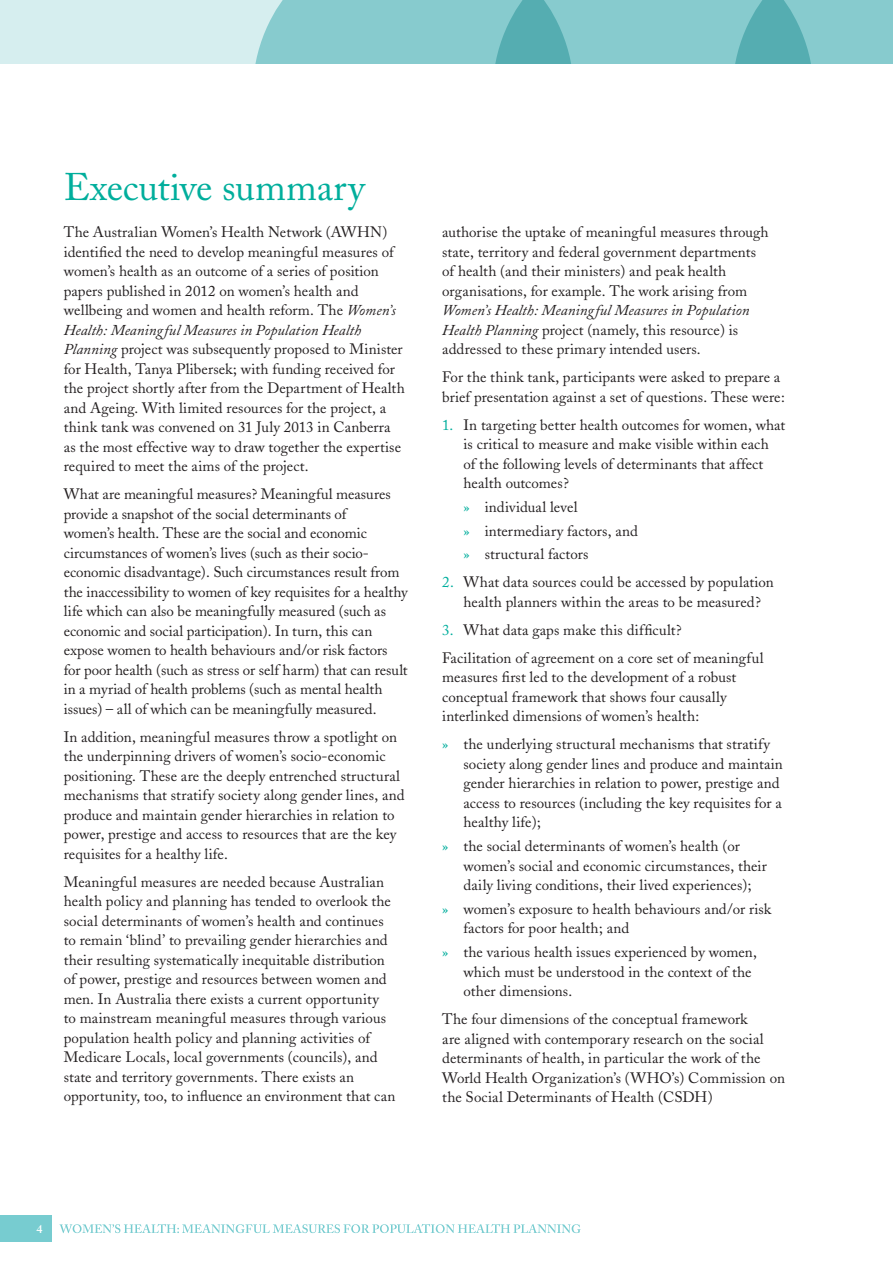
<style>
.page{position:relative;width:893px;height:1263px;background:#fff}
.page>*{position:absolute;margin:0;border:0;box-sizing:border-box;transform-origin:0 0}
.t1{font:38.25px "Adobe Caslon";color:#00ae9c}
.t2{font:15px/19.5px "Adobe Caslon";letter-spacing:.005em;color:#231f20}
.t3{font:600 12px "Adobe Caslon";color:#fff}
.s1{font-style:italic}
.s2{color:#00ae9d}
</style>
<div class="page">
<div style="left:0;top:0;width:893px;height:64px;background:#d6eeef"></div>
<svg style="left:255px;top:0;width:638px;height:64px"></svg>
<svg style="left:59px;top:1224px;width:522px;height:9px"></svg>
<div style="left:0;top:1215px;width:51px;height:27px;background:#77ccd0"></div>
<h1 class="t1" style="left:64px;top:164px;width:302px">Executive summary</h1>
<p class="t2" style="left:64px;top:222px;width:343px">The Australian Women’s Health Network (AWHN) identified the need to develop meaningful measures of women’s health as an outcome of a series of position papers published in 2012 on women’s health and wellbeing and women and health reform. The <span class="s1">Women’s Health: Meaningful Measures in Population Health Planning</span> project was subsequently proposed to Minister for Health, Tanya Plibersek; with funding received for the project shortly after from the Department of Health and Ageing. With limited resources for the project, a think tank was convened on 31 July 2013 in Canberra as the most effective way to draw together the expertise required to meet the aims of the project.</p>
<p class="t2" style="left:64px;top:484px;width:345px">What are meaningful measures? Meaningful measures provide a snapshot of the social determinants of<br>women’s health. These are the social and economic circumstances of women’s lives (such as their socio&shy;economic disadvantage). Such circumstances result from the inaccessibility to women of key requisites for a healthy life which can also be meaningfully measured (such as economic and social participation). In turn, this can expose women to health behaviours and/or risk factors for poor health (such as stress or self harm) that can result in a myriad of health problems (such as mental health issues) – all of which can be meaningfully measured.</p>
<p class="t2" style="left:64px;top:727px;width:342px">In addition, meaningful measures throw a spotlight on the underpinning drivers of women’s socio-economic positioning. These are the deeply entrenched structural mechanisms that stratify society along gender lines, and produce and maintain gender hierarchies in relation to power, prestige and access to resources that are the key requisites for a healthy life.</p>
<p class="t2" style="left:64px;top:872px;width:333px">Meaningful measures are needed because Australian health policy and planning has tended to overlook the social determinants of women’s health and continues to remain ‘blind’ to prevailing gender hierarchies and their resulting systematically inequitable distribution of power, prestige and resources between women and men. In Australia there exists a current opportunity<br>to mainstream meaningful measures through various population health policy and planning activities of Medicare Locals, local governments (councils), and state and territory governments. There exists an opportunity, too, to influence an environment that can</p>
<p class="t2" style="left:442px;top:222px;width:328px">authorise the uptake of meaningful measures through state, territory and federal government departments of health (and their ministers) and peak health organisations, for example. The work arising from</p>
<p class="t2" style="left:442px;top:300px;width:309px"><span class="s1">Women’s Health: Meaningful Measures in Population<br>Health Planning</span> project (namely, this resource) is addressed to these primary intended users.</p>
<p class="t2" style="left:442px;top:367px;width:344px">For the think tank, participants were asked to prepare a brief presentation against a set of questions. These were:</p>
<p class="t2" style="left:463px;top:415px;width:323px;text-indent:-21px"><span class="s2">1.</span> In targeting better health outcomes for women, what is critical to measure and make visible within each<br>of the following levels of determinants that affect health outcomes?</p>
<p class="t2" style="left:463px;top:495px;width:176px;line-height:23.7px"><span class="s2">»</span> individual level<br><span class="s2">»</span> intermediary factors, and <span class="s2">»</span> structural factors</p>
<p class="t2" style="left:442px;top:573px;width:333px;text-align:center"><span class="s2">2.</span> What data sources could be accessed by population health planners within the areas to be measured?</p>
<p class="t2" style="left:442px;top:616px;width:323px;line-height:28px"><span class="s2">3.</span> What data gaps make this difficult?<br>Facilitation of agreement on a core set of meaningful</p>
<p class="t2" style="left:442px;top:668px;width:296px">measures first led to the development of a robust conceptual framework that shows four causally interlinked dimensions of women’s health:</p>
<p class="t2" style="left:463px;top:735px;width:321px;text-indent:-21px"><span class="s2">»</span> the underlying structural mechanisms that stratify society along gender lines and produce and maintain gender hierarchies in relation to power, prestige and access to resources (including the key requisites for a healthy life);</p>
<p class="t2" style="left:463px;top:836px;width:305px;text-indent:-21px"><span class="s2">»</span> the social determinants of women’s health (or women’s social and economic circumstances, their daily living conditions, their lived experiences);</p>
<p class="t2" style="left:463px;top:899px;width:309px;text-indent:-21px"><span class="s2">»</span> women’s exposure to health behaviours and/or risk factors for poor health; and</p>
<p class="t2" style="left:463px;top:942px;width:295px;text-indent:-21px"><span class="s2">»</span> the various health issues experienced by women, which must be understood in the context of the other dimensions.</p>
<p class="t2" style="left:442px;top:1009px;width:344px">The four dimensions of the conceptual framework<br>are aligned with contemporary research on the social determinants of health, in particular the work of the World Health Organization’s (WHO’s) Commission on the Social Determinants of Health (CSDH)</p>
<p class="t3" style="left:37px;top:1222px;width:7px">4</p>
</div>
